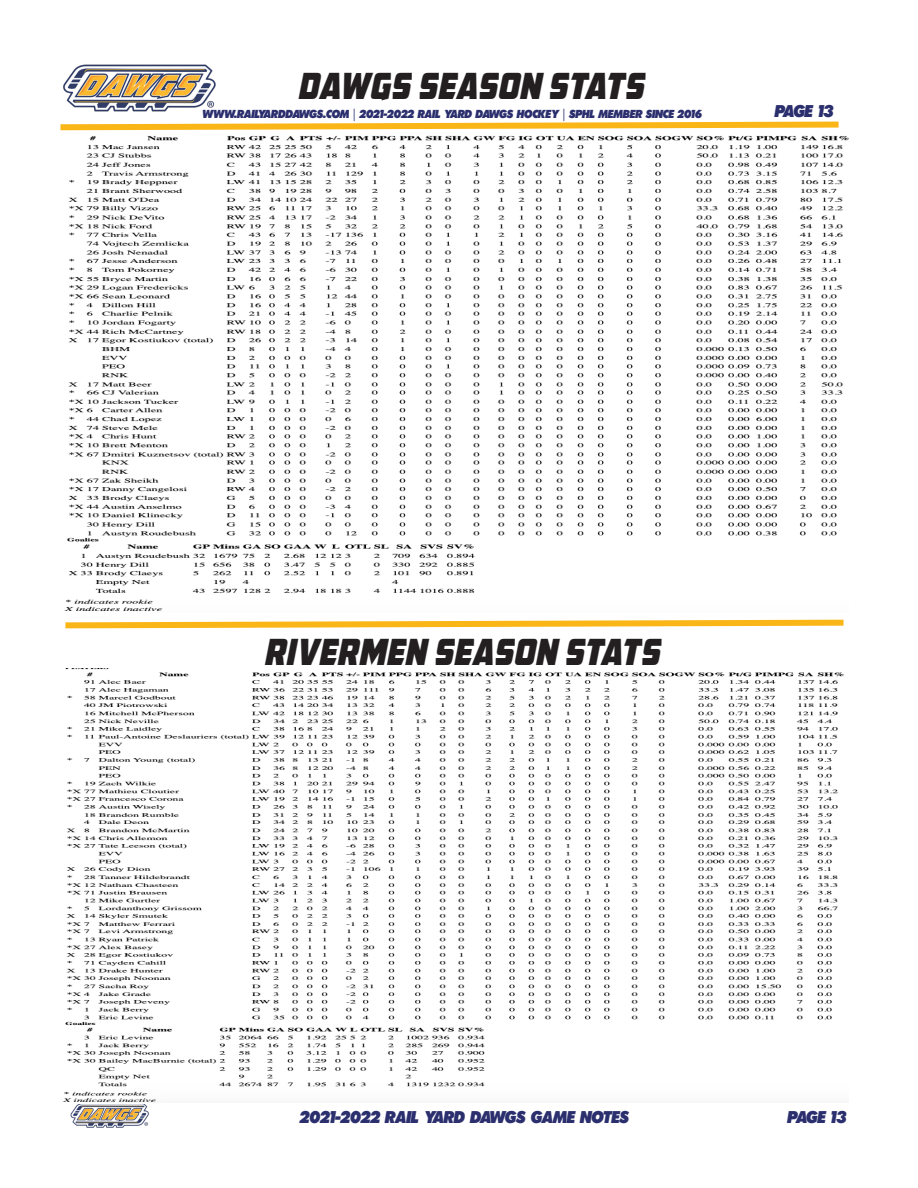
<style>
.page{position:relative;width:918px;height:1188px;background:#fff}
.page>*{position:absolute;margin:0;border:0;box-sizing:border-box;transform-origin:0 0}
.t1{font:italic 36px "AMCAP Eternal";color:#231f20;scale:.83 1}
.t2{font:italic 800 18.15px "Futura";color:#2b2f6e;scale:.93 1}
.t3{font:italic 800 12.3px "Futura";color:#2b2f6e;scale:.93 1}
.s1{font-family:"Minion Pro";font-weight:400;font-style:normal}
</style>
<div class="page">
<svg style="left:60px;top:121px;width:779px;height:10px"></svg>
<img style="left:63px;top:64px;width:153px;height:48px">
<img style="left:70px;top:1104px;width:79px;height:24px">
<svg style="left:65px;top:619px;width:779px;height:10px"></svg>
<img style="left:64px;top:135px;width:784px;height:476px">
<img style="left:63px;top:669px;width:781px;height:433px">
<p class="t1" style="left:297px;top:62px;width:429px">DAWGS SEASON STATS</p>
<p class="t3" style="left:202px;top:107px;width:539px">WWW.RAILYARDDAWGS.COM <span class="s1">|</span> 2021-2022 RAIL YARD DAWGS HOCKEY <span class="s1">|</span> SPHL MEMBER SINCE 2016</p>
<p class="t2" style="left:775px;top:102px;width:65px">PAGE 13</p>
<p class="t1" style="left:264px;top:628px;width:489px">RIVERMEN SEASON STATS</p>
<p class="t2" style="left:300px;top:1108px;width:355px">2021-2022 RAIL YARD DAWGS GAME NOTES</p>
<p class="t2" style="left:788px;top:1108px;width:65px">PAGE 13</p>
</div>
